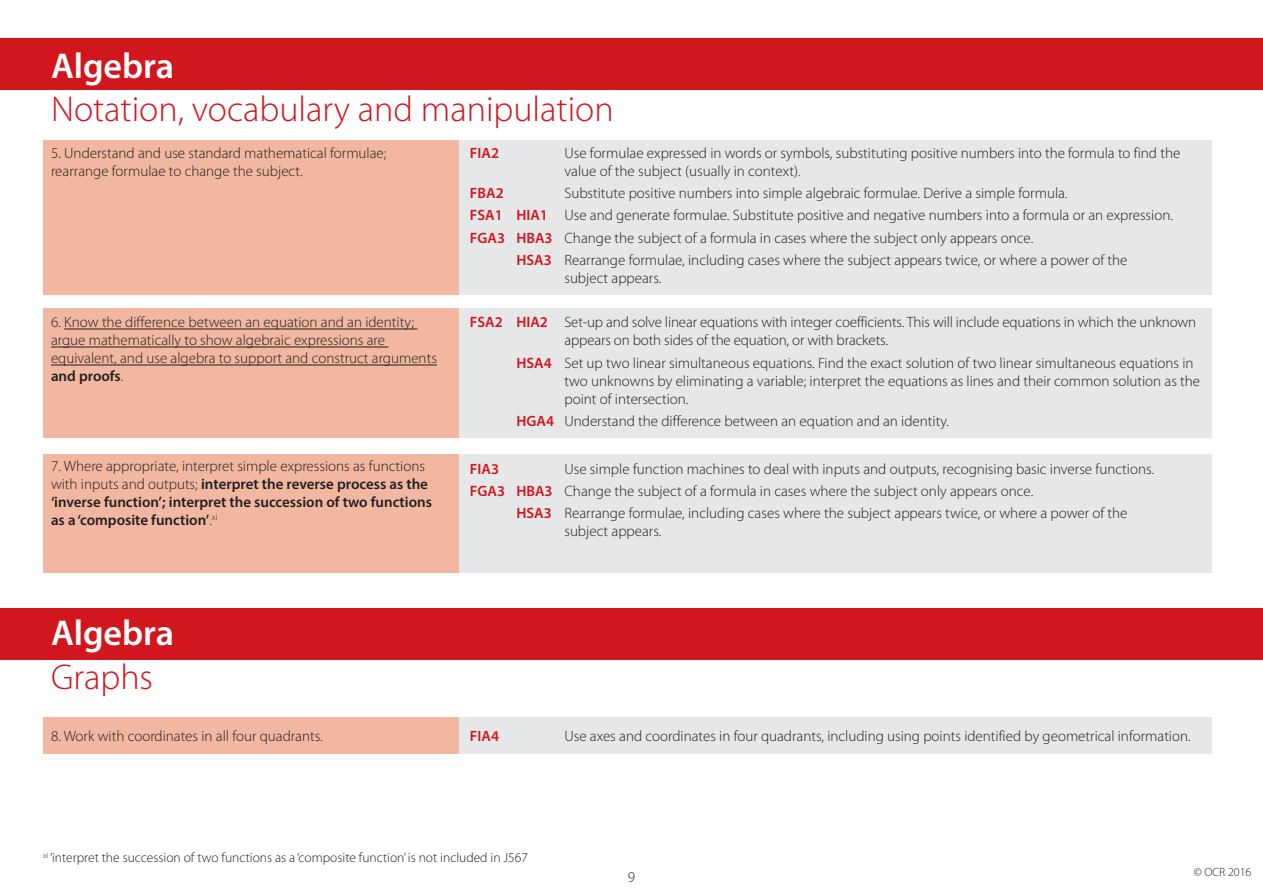
<style>
.page{position:relative;width:1263px;height:893px;background:#fff}
.page>*{position:absolute;margin:0;border:0;box-sizing:border-box;transform-origin:0 0}
.t1{font:300 36px/43.2px "Myriad Pro";color:#d2161e}
.t2{font:600 36px/43.2px "Myriad Pro";color:#fff}
.t3{font:300 15px/18px "Myriad Pro";color:#231f20}
.t4{font:600 15px/18px "Myriad Pro";color:#231f20}
.t5{font:600 15px "Myriad Pro";color:#d2161e}
.t6{font:300 13.5px "Myriad Pro";color:#231f20}
.t7{font:300 12px "Myriad Pro";color:#231f20}
.s1{font-weight:600;color:#fff}
.s2{font-weight:600;color:#d2161e}
.s3{font-weight:600}
.s4{font-weight:300}
.s5{font-weight:300;color:#d2161e}
</style>
<div class="page">
<div style="left:459px;top:455px;width:753px;height:118px;background:#e6e7e9"></div>
<div style="left:43px;top:455px;width:416px;height:118px;background:#f2b7a1"></div>
<div style="left:0;top:608px;width:1263px;height:51px;background:#d2161e"></div>
<div style="left:0;top:38px;width:1263px;height:51px;background:#d2161e"></div>
<div style="left:459px;top:717px;width:753px;height:37px;background:#e6e7e9"></div>
<div style="left:43px;top:717px;width:416px;height:37px;background:#f2b7a1"></div>
<div style="left:459px;top:309px;width:753px;height:129px;background:#e6e7e9"></div>
<div style="left:43px;top:309px;width:416px;height:129px;background:#f2b7a1"></div>
<div style="left:459px;top:140px;width:753px;height:154px;background:#e6e7e9"></div>
<div style="left:43px;top:140px;width:416px;height:154px;background:#f2b7a1"></div>
<hr style="left:64px;top:329px;width:353px;height:1px;background:#231f20">
<hr style="left:51px;top:347px;width:337px;height:1px;background:#231f20">
<hr style="left:51px;top:365px;width:386px;height:1px;background:#231f20">
<p class="t1" style="left:51px;top:45px;width:564px"><span class="s1">Algebra<br></span>Notation, vocabulary and manipulation</p>
<p class="t3" style="left:51px;top:144px;width:337px">5. Understand and use standard mathematical formulae; rearrange formulae to change the subject.</p>
<p class="t5" style="left:470px;top:143px;width:31px">FIA2</p>
<p class="t3" style="left:564px;top:144px;width:617px">Use formulae expressed in words or symbols, substituting positive numbers into the formula to find the value of the subject (usually in context).</p>
<p class="t5" style="left:470px;top:184px;width:35px">FBA2</p>
<p class="t3" style="left:564px;top:184px;width:505px">Substitute positive numbers into simple algebraic formulae. Derive a simple formula.</p>
<p class="t3" style="left:470px;top:207px;width:705px"><span class="s2">FSA1 HIA1</span> Use and generate formulae. Substitute positive and negative numbers into a formula or an expression.</p>
<p class="t3" style="left:470px;top:229px;width:565px"><span class="s2">FGA3 HBA3</span> Change the subject of a formula in cases where the subject only appears once.</p>
<p class="t3" style="left:564px;top:251px;width:565px;text-indent:-48px"><span class="s2">HSA3</span> Rearrange formulae, including cases where the subject appears twice, or where a power of the subject appears.</p>
<p class="t3" style="left:564px;top:314px;width:633px;text-indent:-94px"><span class="s2">FSA2 HIA2</span> Set-up and solve linear equations with integer coefficients. This will include equations in which the unknown appears on both sides of the equation, or with brackets.</p>
<p class="t3" style="left:564px;top:354px;width:637px;text-indent:-48px"><span class="s2">HSA4</span> Set up two linear simultaneous equations. Find the exact solution of two linear simultaneous equations in two unknowns by eliminating a variable; interpret the equations as lines and their common solution as the point of intersection.</p>
<p class="t3" style="left:516px;top:412px;width:434px"><span class="s2">HGA4</span> Understand the difference between an equation and an identity.</p>
<p class="t5" style="left:470px;top:459px;width:31px">FIA3</p>
<p class="t3" style="left:564px;top:460px;width:591px">Use simple function machines to deal with inputs and outputs, recognising basic inverse functions.</p>
<p class="t3" style="left:470px;top:482px;width:565px"><span class="s2">FGA3 HBA3</span> Change the subject of a formula in cases where the subject only appears once.</p>
<p class="t3" style="left:564px;top:504px;width:565px;text-indent:-48px"><span class="s2">HSA3</span> Rearrange formulae, including cases where the subject appears twice, or where a power of the subject appears.</p>
<p class="t3" style="left:51px;top:314px;width:387px">6. Know the difference between an equation and an identity; argue mathematically to show algebraic expressions are equivalent, and use algebra to support and construct arguments <span class="s3">and proofs</span>.</p>
<p class="t4" style="left:51px;top:456px;width:382px"><span class="s4">7. Where appropriate, interpret simple expressions as functions with inputs and outputs;</span> interpret the reverse process as the ‘inverse function’; interpret the succession of two functions as a ‘composite function’<span class="s4">.</span><sup>xi</sup></p>
<p class="t2" style="left:51px;top:611px;width:125px">Algebra<br><span class="s5">Graphs</span></p>
<p class="t3" style="left:51px;top:727px;width:273px">8. Work with coordinates in all four quadrants.</p>
<p class="t5" style="left:470px;top:726px;width:31px">FIA4</p>
<p class="t3" style="left:564px;top:727px;width:628px">Use axes and coordinates in four quadrants, including using points identified by geometrical information.</p>
<p class="t6" style="left:43px;top:850px;width:486px"><sup>xi</sup> ‘interpret the succession of two functions as a ‘composite function’ is not included in J567</p>
<p class="t3" style="left:628px;top:868px;width:9px">9</p>
<p class="t7" style="left:1194px;top:866px;width:59px">© OCR 2016</p>
</div>
